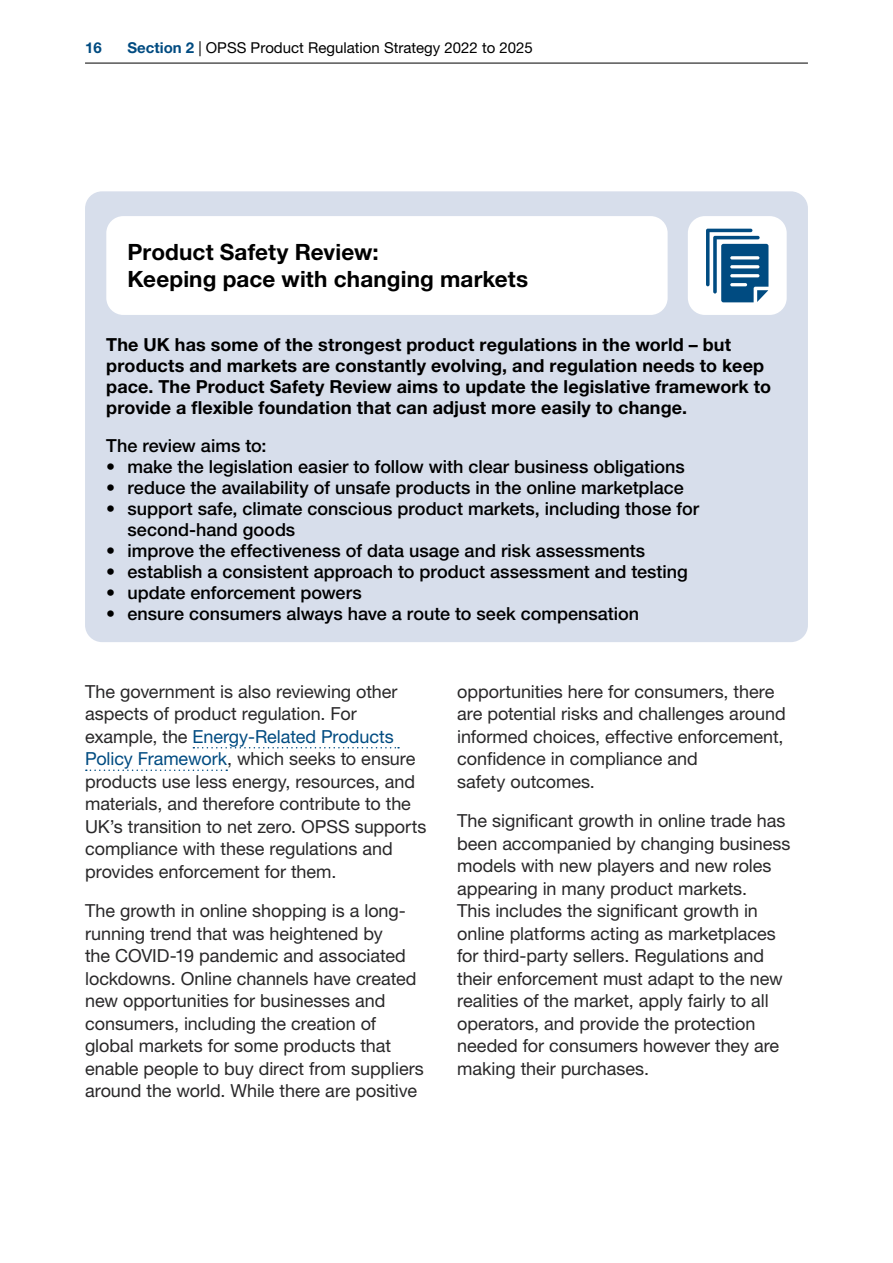
<style>
.page{position:relative;width:893px;height:1263px;background:#fff}
.page>*{position:absolute;margin:0;border:0;box-sizing:border-box;transform-origin:0 0}
.Pillar_title_2{font:700 22.5px/27px "Helvetica Neue LT Pro";letter-spacing:.005em;color:#000}
.Body_copy{font:18px/22.5px "Helvetica Neue LT Pro";letter-spacing:-.005em;color:#292829}
.Body_12{font:500 18px/21px "Helvetica Neue LT Pro";color:#000}
.Body_12-2{font:700 18px/21px "Helvetica Neue LT Pro";letter-spacing:.005em;color:#000}
.t1{font:15px "Helvetica Neue LT Pro";color:#000}
.t2{font:700 15px "Helvetica Neue LT Pro";color:#004b81}
.s1{font-weight:700;color:#004b81}
.s2{color:#004b81}
</style>
<div class="page">
<hr style="left:85px;top:63px;width:723px;height:1px;background:#000">
<div style="left:85px;top:191px;width:723px;height:451px;background:#d7deeb;border-radius:17px"></div>
<div style="left:106px;top:216px;width:562px;height:99px;background:#fff;border-radius:17px"></div>
<div style="left:688px;top:216px;width:99px;height:99px;background:#fff;border-radius:17px"></div>
<svg style="left:706px;top:229px;width:62px;height:73px"></svg>
<svg style="left:193px;top:747px;width:206px;height:1px"></svg>
<svg style="left:86px;top:769px;width:141px;height:2px"></svg>
<p class="t2" style="left:85px;top:38px;width:18px">16</p>
<p class="t1" style="left:128px;top:38px;width:407px"><span class="s1">Section 2</span> | OPSS Product Regulation Strategy 2022 to 2025</p>
<p class="Pillar_title_2" style="left:128px;top:238px;width:402px">Product Safety Review:<br>Keeping pace with changing markets</p>
<p class="Body_12-2" style="left:106px;top:333px;width:666px">The UK has some of the strongest product regulations in the world – but products and markets are constantly evolving, and regulation needs to keep pace. The Product Safety Review aims to update the legislative framework to provide a flexible foundation that can adjust more easily to change.</p>
<p class="Body_12" style="left:106px;top:435px;width:162px">The review aims to:</p>
<p class="Body_12" style="left:106px;top:456px;width:580px">• make the legislation easier to follow with clear business obligations</p>
<p class="Body_12" style="left:106px;top:477px;width:579px">• reduce the availability of unsafe products in the online marketplace</p>
<p class="Body_12" style="left:128px;top:498px;width:573px;text-indent:-21px">• support safe, climate conscious product markets, including those for second‑hand goods</p>
<p class="Body_12" style="left:106px;top:540px;width:540px">• improve the effectiveness of data usage and risk assessments</p>
<p class="Body_12" style="left:106px;top:561px;width:583px">• establish a consistent approach to product assessment and testing</p>
<p class="Body_12" style="left:106px;top:582px;width:257px">• update enforcement powers</p>
<p class="Body_12" style="left:106px;top:603px;width:534px">• ensure consumers always have a route to seek compensation</p>
<p class="Body_copy" style="left:85px;top:680px;width:343px">The government is also reviewing other aspects of product regulation. For example, the <span class="s2">Energy-Related Products Policy Framework</span>, which seeks to ensure products use less energy, resources, and materials, and therefore contribute to the UK’s transition to net zero. OPSS supports compliance with these regulations and provides enforcement for them.</p>
<p class="Body_copy" style="left:85px;top:899px;width:340px">The growth in online shopping is a long&shy;running trend that was heightened by<br>the COVID-19 pandemic and associated lockdowns. Online channels have created new opportunities for businesses and consumers, including the creation of global markets for some products that enable people to buy direct from suppliers around the world. While there are positive</p>
<p class="Body_copy" style="left:457px;top:680px;width:330px">opportunities here for consumers, there are potential risks and challenges around informed choices, effective enforcement, confidence in compliance and<br>safety outcomes.</p>
<p class="Body_copy" style="left:457px;top:809px;width:335px">The significant growth in online trade has been accompanied by changing business models with new players and new roles appearing in many product markets.<br>This includes the significant growth in online platforms acting as marketplaces for third-party sellers. Regulations and their enforcement must adapt to the new realities of the market, apply fairly to all operators, and provide the protection needed for consumers however they are making their purchases.</p>
</div>
